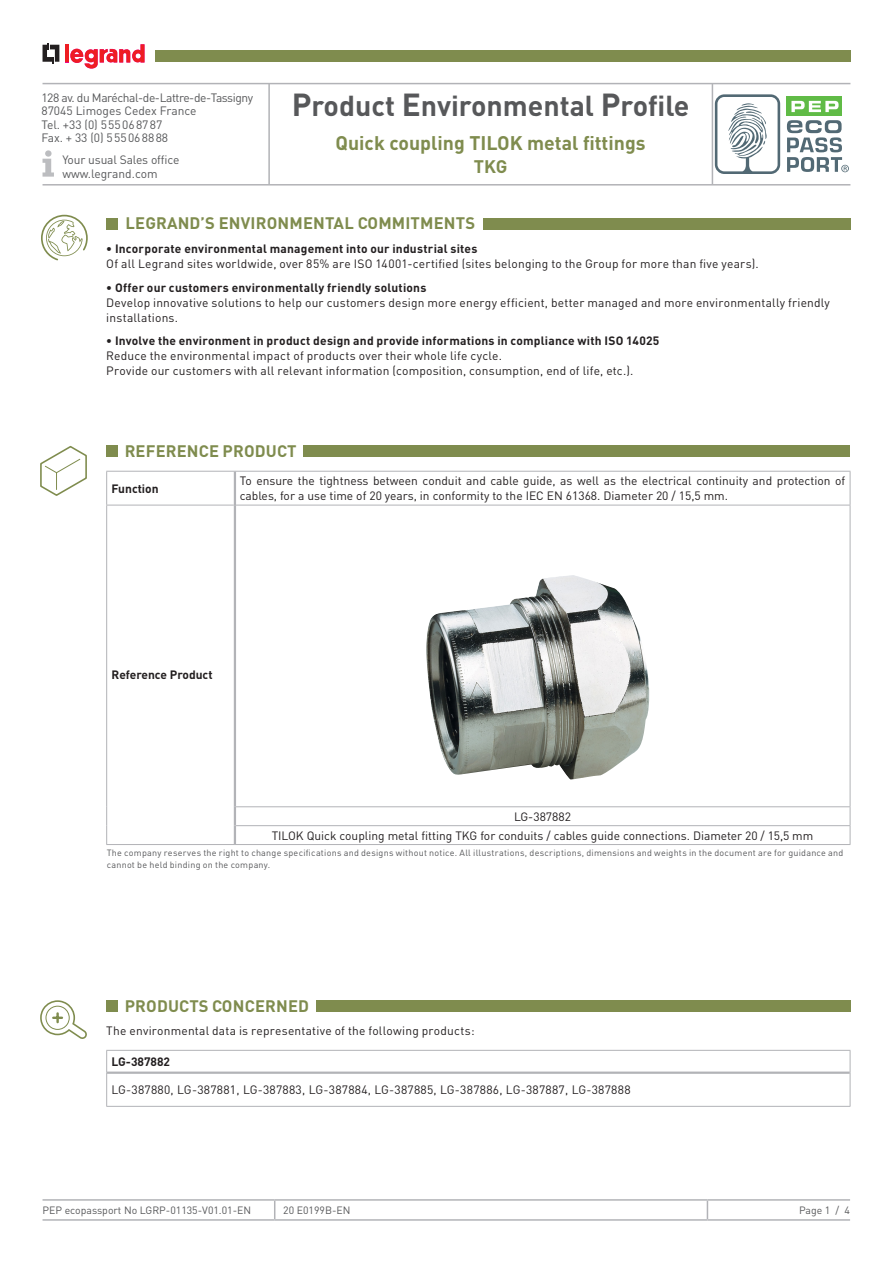
<style>
.page{position:relative;width:893px;height:1263px;background:#fff}
.page>*{position:absolute;margin:0;border:0;box-sizing:border-box;transform-origin:0 0}
.t1{font:700 28.5px "DIN Pro";color:#57585a}
.t2{font:700 19.5px "DIN Pro";color:#7f8c4e}
.t3{font:700 18px "DIN Pro";color:#7f8c4e}
.t4{font:700 16.5px "DIN Pro";letter-spacing:.01em;color:#7f8c4e}
.t5{font:12px/15px "DIN Pro";letter-spacing:.015em;color:#231f20}
.t6{font:700 12px "DIN Pro";letter-spacing:.015em;color:#231f20}
.t7{font:12px/13.5px "DIN Pro";letter-spacing:-.01em;color:#57585a}
.t8{font:12px "DIN";letter-spacing:.02em;color:#231f20}
.t9{font:700 12px "DIN";color:#231f20}
.t10{font:10.5px "DIN Pro";color:#57585a}
.t11{font:9px/12px "DIN Pro";letter-spacing:.025em;color:#57585a}
.s1{font-size:31.5px}
</style>
<div class="page">
<hr style="left:43px;top:1199px;width:232px;height:2px;background:#b2b3b7">
<hr style="left:275px;top:1199px;width:432px;height:2px;background:#b2b3b7">
<svg style="left:274px;top:1201px;width:1px;height:18px"></svg>
<hr style="left:707px;top:1199px;width:143px;height:2px;background:#b2b3b7">
<svg style="left:707px;top:1201px;width:1px;height:18px"></svg>
<hr style="left:43px;top:1219px;width:232px;height:2px;background:#b2b3b7">
<hr style="left:275px;top:1219px;width:432px;height:2px;background:#b2b3b7">
<hr style="left:707px;top:1219px;width:143px;height:2px;background:#b2b3b7">
<div style="left:786px;top:97px;width:56px;height:19px;background:#60bb46"></div>
<svg style="left:791px;top:101px;width:47px;height:11px"></svg>
<svg style="left:715px;top:94px;width:65px;height:80px"></svg>
<svg style="left:787px;top:120px;width:62px;height:52px"></svg>
<hr style="left:43px;top:83px;width:807px;height:1px;background:#b2b3b7">
<hr style="left:43px;top:184px;width:807px;height:2px;background:#b2b3b7">
<hr style="left:268px;top:84px;width:2px;height:100px;background:#b2b3b7">
<hr style="left:712px;top:84px;width:1px;height:100px;background:#b2b3b7">
<div style="left:155px;top:50px;width:695px;height:12px;background:#7f8c4e"></div>
<svg style="left:43px;top:150px;width:11px;height:27px"></svg>
<svg style="left:41px;top:215px;width:47px;height:45px"></svg>
<div style="left:106px;top:218px;width:12px;height:11px;background:#7f8c4e"></div>
<div style="left:483px;top:218px;width:367px;height:11px;background:#7f8c4e"></div>
<svg style="left:43px;top:43px;width:16px;height:20px"></svg>
<svg style="left:65px;top:44px;width:4px;height:19px"></svg>
<hr style="left:65px;top:44px;width:3px;height:18px;background:#ee1d23">
<svg style="left:70px;top:44px;width:75px;height:25px"></svg>
<div style="left:106px;top:1000px;width:12px;height:12px;background:#7f8c4e"></div>
<div style="left:316px;top:1000px;width:534px;height:12px;background:#7f8c4e"></div>
<hr style="left:106px;top:1050px;width:744px;height:1px;background:#b2b3b7">
<svg style="left:850px;top:1051px;width:1px;height:22px"></svg>
<hr style="left:850px;top:1073px;width:1px;height:33px;background:#b2b3b7">
<hr style="left:106px;top:1106px;width:744px;height:1px;background:#b2b3b7">
<hr style="left:107px;top:1071px;width:743px;height:3px;background:#b2b3b7">
<svg style="left:106px;top:1051px;width:1px;height:22px"></svg>
<hr style="left:106px;top:1073px;width:1px;height:33px;background:#b2b3b7">
<div style="left:106px;top:445px;width:12px;height:12px;background:#7f8c4e"></div>
<div style="left:303px;top:445px;width:547px;height:12px;background:#7f8c4e"></div>
<hr style="left:106px;top:471px;width:129px;height:1px;background:#b2b3b7">
<hr style="left:106px;top:472px;width:1px;height:33px;background:#b2b3b7">
<hr style="left:106px;top:505px;width:128px;height:1px;background:#b2b3b7">
<hr style="left:106px;top:505px;width:1px;height:302px;background:#b2b3b7">
<svg style="left:106px;top:807px;width:1px;height:37px"></svg>
<hr style="left:106px;top:844px;width:129px;height:1px;background:#b2b3b7">
<hr style="left:235px;top:471px;width:615px;height:1px;background:#b2b3b7">
<hr style="left:850px;top:472px;width:1px;height:33px;background:#b2b3b7">
<hr style="left:236px;top:505px;width:614px;height:1px;background:#b2b3b7">
<hr style="left:850px;top:505px;width:1px;height:301px;background:#b2b3b7">
<hr style="left:234px;top:472px;width:2px;height:33px;background:#b2b3b7">
<hr style="left:234px;top:505px;width:2px;height:302px;background:#b2b3b7">
<svg style="left:234px;top:807px;width:2px;height:37px"></svg>
<hr style="left:236px;top:806px;width:614px;height:1px;background:#b2b3b7">
<hr style="left:236px;top:825px;width:614px;height:1px;background:#b2b3b7">
<svg style="left:850px;top:807px;width:1px;height:37px"></svg>
<hr style="left:235px;top:844px;width:615px;height:1px;background:#b2b3b7">
<img style="left:426px;top:575px;width:223px;height:205px">
<svg style="left:40px;top:446px;width:47px;height:50px"></svg>
<svg style="left:40px;top:1000px;width:47px;height:39px"></svg>
<p class="t7" style="left:41px;top:90px;width:213px">128 av. du Maréchal-de-Lattre-de-Tassigny<br>87045 Limoges Cedex France<br>Tel. +33 (0) 555068787<br>Fax. + 33 (0) 555068888</p>
<p class="t7" style="left:62px;top:153px;width:118px">Your usual Sales office www.legrand.com</p>
<h1 class="t1" style="left:292px;top:86px;width:399px"><span class="s1">P</span>roduct <span class="s1">E</span>nvironmental <span class="s1">P</span>rofile</h1>
<h2 class="t2" style="left:336px;top:130px;width:312px">Quick coupling TILOK metal fittings</h2>
<h3 class="t3" style="left:474px;top:154px;width:35px">TKG</h3>
<h3 class="t4" style="left:126px;top:212px;width:351px">LEGRAND’S ENVIRONMENTAL COMMITMENTS</h3>
<p class="t6" style="left:106px;top:240px;width:373px">• Incorporate environmental management into our industrial sites</p>
<p class="t5" style="left:106px;top:256px;width:654px">Of all Legrand sites worldwide, over 85% are ISO 14001-certified (sites belonging to the Group for more than five years).</p>
<p class="t6" style="left:106px;top:279px;width:322px">• Offer our customers environmentally friendly solutions</p>
<p class="t5" style="left:106px;top:294px;width:725px">Develop innovative solutions to help our customers design more energy efficient, better managed and more environmentally friendly installations.</p>
<p class="t6" style="left:106px;top:332px;width:555px">• Involve the environment in product design and provide informations in compliance with ISO 14025</p>
<p class="t5" style="left:106px;top:348px;width:529px">Reduce the environmental impact of products over their whole life cycle.<br>Provide our customers with all relevant information (composition, consumption, end of life, etc.).</p>
<p class="t4" style="left:125px;top:440px;width:173px">REFERENCE PRODUCT</p>
<p class="t6" style="left:112px;top:480px;width:49px">Function</p>
<p class="t5" style="left:240px;top:473px;width:607px">To ensure the tightness between conduit and cable guide, as well as the electrical continuity and protection of cables, for a use time of 20 years, in conformity to the IEC EN 61368. Diameter 20 / 15,5 mm.</p>
<p class="t6" style="left:112px;top:667px;width:103px">Reference Product</p>
<p class="t5" style="left:514px;top:808px;width:58px">LG-387882</p>
<p class="t5" style="left:272px;top:827px;width:543px">TILOK Quick coupling metal fitting TKG for conduits / cables guide connections. Diameter 20 / 15,5 mm</p>
<p class="t11" style="left:107px;top:847px;width:738px">The company reserves the right to change specifications and designs without notice. All illustrations, descriptions, dimensions and weights in the document are for guidance and cannot be held binding on the company.</p>
<p class="t4" style="left:125px;top:995px;width:186px">PRODUCTS CONCERNED</p>
<p class="t5" style="left:106px;top:1023px;width:370px">The environmental data is representative of the following products:</p>
<p class="t9" style="left:112px;top:1054px;width:60px">LG-387882</p>
<p class="t8" style="left:112px;top:1082px;width:521px">LG-387880, LG-387881, LG-387883, LG-387884, LG-387885, LG-387886, LG-387887, LG-387888</p>
<p class="t10" style="left:43px;top:1203px;width:210px">PEP ecopassport No LGRP-01135-V01.01-EN</p>
<p class="t10" style="left:283px;top:1203px;width:69px">20 E0199B-EN</p>
<p class="t10" style="left:799px;top:1203px;width:53px">Page 1 / 4</p>
</div>
